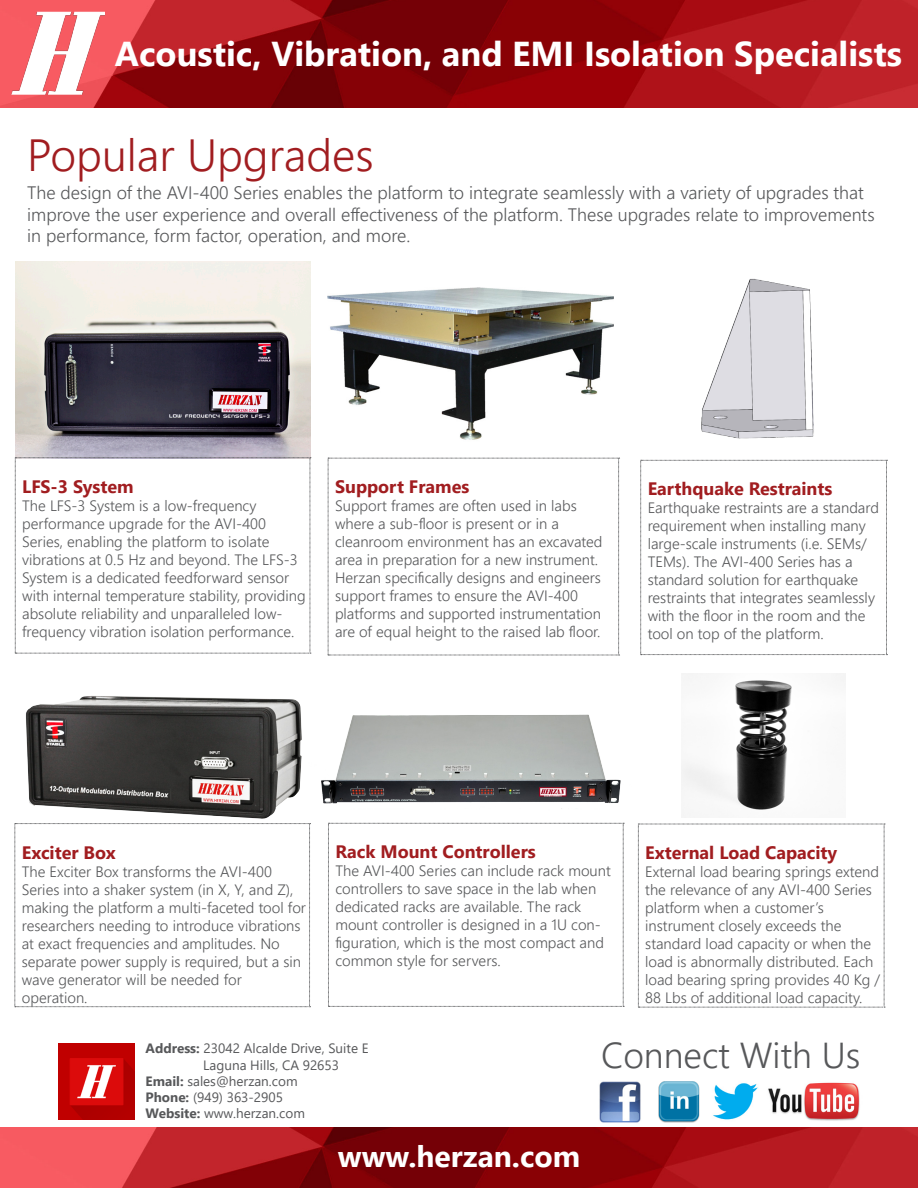
<style>
.page{position:relative;width:918px;height:1188px;background:#fff}
.page>*{position:absolute;margin:0;border:0;box-sizing:border-box;transform-origin:0 0}
.t1{font:300 45px "Segoe UI";color:#a11d20}
.t2{font:300 36px "Segoe UI";color:#57585a}
.t3{font:700 34.5px "Segoe UI";color:#fff}
.t4{font:700 30px "Segoe UI";color:#fff}
.t5{font:300 18px/21.6px "Segoe UI";color:#57585a}
.t6{font:700 18px "Segoe UI";color:#a11d20}
.t7{font:300 15px/18px "Segoe UI";color:#57585a}
.t8{font:13.5px "Segoe UI";color:#57585a}
.s1{font-weight:700}
</style>
<div class="page">
<img style="left:0;top:0;width:918px;height:108px">
<img style="left:0;top:1128px;width:918px;height:60px">
<img style="left:59px;top:1044px;width:76px;height:76px">
<img style="left:599px;top:1081px;width:42px;height:42px">
<img style="left:658px;top:1081px;width:42px;height:42px">
<img style="left:713px;top:1083px;width:45px;height:37px">
<img style="left:768px;top:1082px;width:92px;height:39px">
<img style="left:11px;top:12px;width:94px;height:82px">
<img style="left:15px;top:262px;width:295px;height:195px">
<svg style="left:15px;top:457px;width:296px;height:153px"></svg>
<svg style="left:328px;top:458px;width:292px;height:198px"></svg>
<svg style="left:640px;top:460px;width:247px;height:195px"></svg>
<img style="left:14px;top:610px;width:324px;height:231px">
<img style="left:306px;top:687px;width:319px;height:154px">
<svg style="left:15px;top:823px;width:296px;height:184px"></svg>
<svg style="left:328px;top:823px;width:296px;height:184px"></svg>
<svg style="left:638px;top:824px;width:247px;height:184px"></svg>
<img style="left:681px;top:674px;width:165px;height:144px">
<img style="left:328px;top:287px;width:285px;height:153px">
<img style="left:690px;top:278px;width:129px;height:187px">
<h3 class="t3" style="left:115px;top:21px;width:789px">Acoustic, Vibration, and EMI Isolation Specialists</h3>
<h1 class="t1" style="left:27px;top:112px;width:348px">Popular Upgrades</h1>
<p class="t5" style="left:27px;top:180px;width:849px">The design of the AVI-400 Series enables the platform to integrate seamlessly with a variety of upgrades that improve the user experience and overall effectiveness of the platform. These upgrades relate to improvements in performance, form factor, operation, and more.</p>
<p class="t6" style="left:22px;top:469px;width:113px">LFS-3 System</p>
<p class="t7" style="left:22px;top:495px;width:285px">The LFS-3 System is a low-frequency performance upgrade for the AVI-400<br>Series, enabling the platform to isolate vibrations at 0.5 Hz and beyond. The LFS-3<br>System is a dedicated feedforward sensor with internal temperature stability, providing absolute reliability and unparalleled low&shy;frequency vibration isolation performance.</p>
<p class="t6" style="left:335px;top:470px;width:136px">Support Frames</p>
<p class="t7" style="left:335px;top:495px;width:269px">Support frames are often used in labs where a sub-floor is present or in a cleanroom environment has an excavated area in preparation for a new instrument.<br>Herzan specifically designs and engineers support frames to ensure the AVI-400 platforms and supported instrumentation are of equal height to the raised lab floor.</p>
<p class="t6" style="left:648px;top:472px;width:186px">Earthquake Restraints</p>
<p class="t7" style="left:648px;top:497px;width:233px">Earthquake restraints are a standard requirement when installing many large-scale instruments (i.e. SEMs/ TEMs). The AVI-400 Series has a standard solution for earthquake restraints that integrates seamlessly with the floor in the room and the tool on top of the platform.</p>
<p class="t6" style="left:22px;top:835px;width:95px">Exciter Box</p>
<p class="t7" style="left:22px;top:861px;width:286px">The Exciter Box transforms the AVI-400<br>Series into a shaker system (in X, Y, and Z), making the platform a multi-faceted tool for researchers needing to introduce vibrations at exact frequencies and amplitudes. No separate power supply is required, but a sin wave generator will be needed for operation.</p>
<p class="t6" style="left:335px;top:835px;width:202px">Rack Mount Controllers</p>
<p class="t7" style="left:335px;top:860px;width:277px">The AVI-400 Series can include rack mount controllers to save space in the lab when dedicated racks are available. The rack mount controller is designed in a 1U con&shy;figuration, which is the most compact and common style for servers.</p>
<p class="t6" style="left:645px;top:836px;width:193px">External Load Capacity</p>
<p class="t7" style="left:645px;top:861px;width:237px">External load bearing springs extend the relevance of any AVI-400 Series platform when a customer’s instrument closely exceeds the standard load capacity or when the load is abnormally distributed. Each load bearing spring provides 40 Kg / 88 Lbs of additional load capacity.</p>
<p class="t8" style="left:146px;top:1036px;width:225px"><span class="s1">Address:</span> 23042 Alcalde Drive, Suite E</p>
<p class="t8" style="left:203px;top:1052px;width:137px">Laguna Hills, CA 92653</p>
<p class="t8" style="left:146px;top:1068px;width:154px"><span class="s1">Email:</span> sales@herzan.com</p>
<p class="t8" style="left:146px;top:1084px;width:139px"><span class="s1">Phone:</span> (949) 363-2905</p>
<p class="t8" style="left:146px;top:1101px;width:161px"><span class="s1">Website:</span> www.herzan.com</p>
<h3 class="t4" style="left:338px;top:1128px;width:244px">www.herzan.com</h3>
<h2 class="t2" style="left:601px;top:1021px;width:261px">Connect With Us</h2>
</div>
